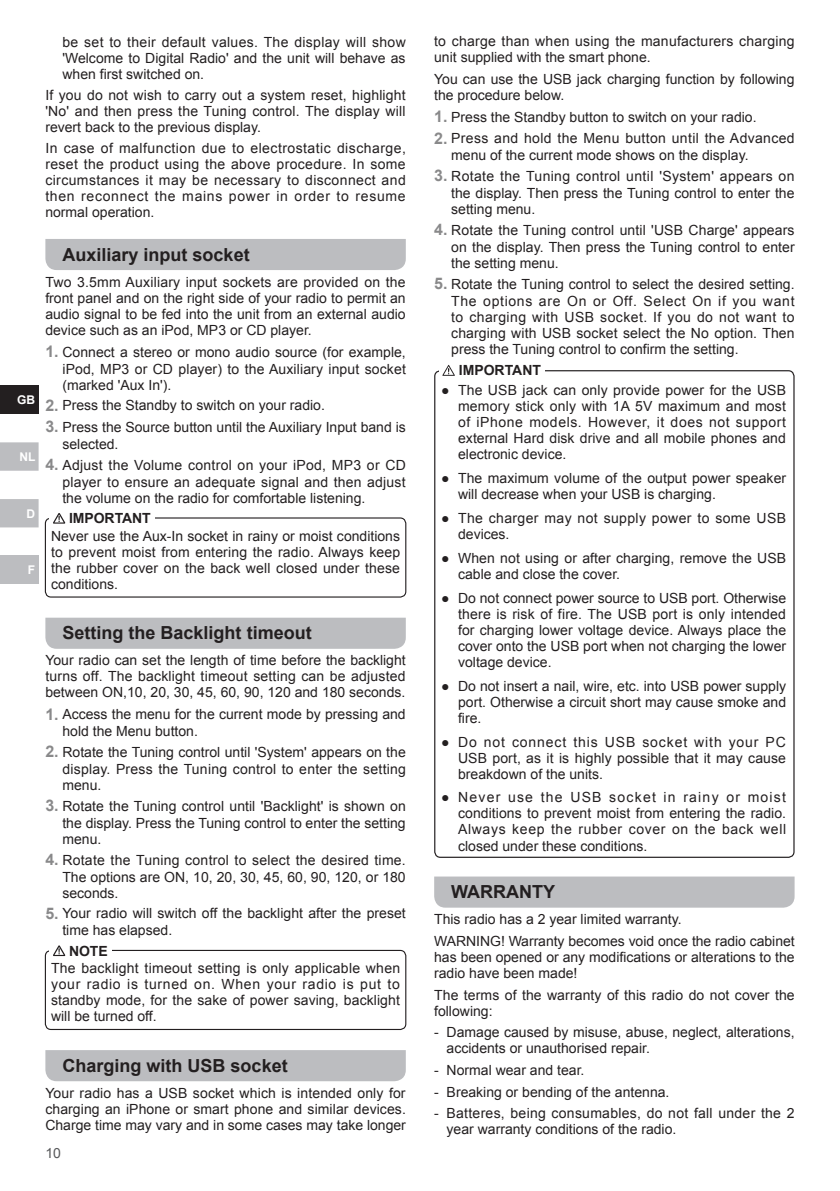
<style>
.page{position:relative;width:840px;height:1191px;background:#fff}
.page>*{position:absolute;margin:0;border:0;box-sizing:border-box;transform-origin:0 0}
.t1{font:700 18px "Arial";color:#231f20}
.t2{font:14px/16px "Arial";color:#231f20;text-align:justify}
.t3{font:14px/17px "Arial";letter-spacing:.025em;color:#231f20}
.t4{font:14px/16px "Arial";letter-spacing:.02em;color:#231f20}
.t5{font:700 14px "Arial";letter-spacing:-.005em;color:#231f20}
.t6{font:14px "Arial";color:#57585a}
.t7{font:700 12px "Arial";color:#fff}
.s1{font-weight:700;font-size:16px;color:#89898a}
</style>
<div class="page">
<div style="left:0;top:386px;width:39px;height:28px;background:#231f20"></div>
<svg style="left:0;top:442px;width:39px;height:85px"></svg>
<div style="left:0;top:556px;width:39px;height:28px;background:#bcbdc0"></div>
<div style="left:45px;top:239px;width:360px;height:31px;background:#bcbdc0"></div>
<div style="left:45px;top:517px;width:361px;height:80px;border:1px solid #231f20;border-radius:6px"></div>
<svg style="left:45px;top:617px;width:360px;height:32px;background:#bebfc2"></svg>
<div style="left:45px;top:950px;width:361px;height:80px;border:1px solid #231f20;border-radius:6px"></div>
<div style="left:45px;top:1050px;width:360px;height:31px;background:#bcbdc0"></div>
<div style="left:49px;top:511px;width:105px;height:14px;background:#fff"></div>
<svg style="left:53px;top:513px;width:12px;height:10px"></svg>
<div style="left:49px;top:943px;width:62px;height:14px;background:#fff"></div>
<svg style="left:53px;top:945px;width:12px;height:11px"></svg>
<div style="left:434px;top:876px;width:360px;height:31px;background:#bcbdc0"></div>
<svg style="left:442px;top:365px;width:12px;height:11px"></svg>
<p class="t7" style="left:17px;top:395px;width:19px">GB</p>
<p class="t7" style="left:19px;top:452px;width:17px">NL</p>
<p class="t7" style="left:26px;top:509px;width:10px">D</p>
<p class="t7" style="left:28px;top:565px;width:9px">F</p>
<p class="t2" style="left:62px;top:36px;width:345px">be set to their default values. The display will show 'Welcome to Digital Radio' and the unit will behave as when first switched on.</p>
<p class="t2" style="left:45px;top:88px;width:361px">If you do not wish to carry out a system reset, highlight 'No' and then press the Tuning control. The display will revert back to the previous display.</p>
<p class="t2" style="left:45px;top:142px;width:362px">In case of malfunction due to electrostatic discharge, reset the product using the above procedure. In some circumstances it may be necessary to disconnect and then reconnect the mains power in order to resume normal operation.</p>
<p class="t1" style="left:62px;top:248px;width:189px">Auxiliary input socket</p>
<p class="t2" style="left:45px;top:275px;width:361px">Two 3.5mm Auxiliary input sockets are provided on the front panel and on the right side of your radio to permit an audio signal to be fed into the unit from an external audio device such as an iPod, MP3 or CD player.</p>
<p class="t2" style="left:62px;top:345px;width:345px;text-indent:-17px"><span class="s1">1.</span> Connect a stereo or mono audio source (for example, iPod, MP3 or CD player) to the Auxiliary input socket (marked 'Aux In').</p>
<p class="t2" style="left:45px;top:399px;width:281px"><span class="s1">2.</span> Press the Standby to switch on your radio.</p>
<p class="t2" style="left:62px;top:420px;width:345px;line-height:17px;text-indent:-17px"><span class="s1">3.</span> Press the Source button until the Auxiliary Input band is selected.</p>
<p class="t2" style="left:62px;top:458px;width:345px;text-indent:-17px"><span class="s1">4.</span> Adjust the Volume control on your iPod, MP3 or CD player to ensure an adequate signal and then adjust the volume on the radio for comfortable listening.</p>
<p class="t5" style="left:69px;top:513px;width:83px">IMPORTANT</p>
<p class="t2" style="left:51px;top:529px;width:350px">Never use the Aux-In socket in rainy or moist conditions to prevent moist from entering the radio. Always keep the rubber cover on the back well closed under these conditions.</p>
<p class="t1" style="left:62px;top:626px;width:251px">Setting the Backlight timeout</p>
<p class="t2" style="left:45px;top:654px;width:362px">Your radio can set the length of time before the backlight turns off. The backlight timeout setting can be adjusted between ON,10, 20, 30, 45, 60, 90, 120 and 180 seconds.</p>
<p class="t2" style="left:62px;top:707px;width:344px;line-height:17px;text-indent:-17px"><span class="s1">1.</span> Access the menu for the current mode by pressing and hold the Menu button.</p>
<p class="t2" style="left:62px;top:745px;width:345px;text-indent:-17px"><span class="s1">2.</span> Rotate the Tuning control until 'System' appears on the display. Press the Tuning control to enter the setting menu.</p>
<p class="t2" style="left:62px;top:799px;width:345px;text-indent:-17px"><span class="s1">3.</span> Rotate the Tuning control until 'Backlight' is shown on the display. Press the Tuning control to enter the setting menu.</p>
<p class="t2" style="left:62px;top:852px;width:345px;text-indent:-17px"><span class="s1">4.</span> Rotate the Tuning control to select the desired time.<br>The options are ON, 10, 20, 30, 45, 60, 90, 120, or 180 seconds.</p>
<p class="t2" style="left:62px;top:906px;width:345px;line-height:17px;text-indent:-17px"><span class="s1">5.</span> Your radio will switch off the backlight after the preset time has elapsed.</p>
<p class="t5" style="left:69px;top:945px;width:40px">NOTE</p>
<p class="t2" style="left:51px;top:961px;width:350px">The backlight timeout setting is only applicable when your radio is turned on. When your radio is put to standby mode, for the sake of power saving, backlight will be turned off.</p>
<p class="t1" style="left:62px;top:1058px;width:227px">Charging with USB socket</p>
<p class="t2" style="left:45px;top:1086px;width:362px">Your radio has a USB socket which is intended only for charging an iPhone or smart phone and similar devices.<br>Charge time may vary and in some cases may take longer</p>
<p class="t6" style="left:45px;top:1147px;width:17px">10</p>
<p class="t2" style="left:434px;top:34px;width:362px">to charge than when using the manufacturers charging unit supplied with the smart phone.</p>
<p class="t2" style="left:434px;top:72px;width:361px">You can use the USB jack charging function by following the procedure below.</p>
<p class="t2" style="left:434px;top:110px;width:324px"><span class="s1">1.</span> Press the Standby button to switch on your radio.</p>
<p class="t3" style="left:451px;top:131px;width:345px;text-indent:-17px"><span class="s1">2.</span> Press and hold the Menu button until the Advanced menu of the current mode shows on the display.</p>
<p class="t2" style="left:451px;top:169px;width:345px;text-indent:-17px"><span class="s1">3.</span> Rotate the Tuning control until 'System' appears on the display. Then press the Tuning control to enter the setting menu.</p>
<p class="t2" style="left:451px;top:223px;width:345px;text-indent:-17px"><span class="s1">4.</span> Rotate the Tuning control until 'USB Charge' appears on the display. Then press the Tuning control to enter the setting menu.</p>
<p class="t2" style="left:451px;top:277px;width:345px;text-indent:-17px"><span class="s1">5.</span> Rotate the Tuning control to select the desired setting.<br>The options are On or Off. Select On if you want to charging with USB socket. If you do not want to charging with USB socket select the No option. Then press the Tuning control to confirm the setting.</p>
<p class="t2" style="left:458px;top:382px;width:329px;text-indent:-17px">● The USB jack can only provide power for the USB memory stick only with 1A 5V maximum and most of iPhone models. However, it does not support external Hard disk drive and all mobile phones and electronic device.</p>
<p class="t2" style="left:458px;top:470px;width:329px;text-indent:-17px">● The maximum volume of the output power speaker will decrease when your USB is charging.</p>
<p class="t3" style="left:458px;top:510px;width:329px;line-height:16px;text-indent:-17px">● The charger may not supply power to some USB devices.</p>
<p class="t2" style="left:458px;top:550px;width:329px;text-indent:-17px">● When not using or after charging, remove the USB cable and close the cover.</p>
<p class="t2" style="left:458px;top:590px;width:329px;text-indent:-17px">● Do not connect power source to USB port. Otherwise there is risk of fire. The USB port is only intended for charging lower voltage device. Always place the cover onto the USB port when not charging the lower voltage device.</p>
<p class="t2" style="left:458px;top:678px;width:329px;text-indent:-17px">● Do not insert a nail, wire, etc. into USB power supply port. Otherwise a circuit short may cause smoke and fire.</p>
<p class="t2" style="left:458px;top:733px;width:329px;text-indent:-17px">● Do not connect this USB socket with your PC USB port, as it is highly possible that it may cause breakdown of the units.</p>
<p class="t2" style="left:458px;top:789px;width:329px;text-indent:-17px">● Never use the USB socket in rainy or moist conditions to prevent moist from entering the radio.<br>Always keep the rubber cover on the back well closed under these conditions.</p>
<p class="t5" style="left:458px;top:365px;width:84px">IMPORTANT</p>
<p class="t1" style="left:451px;top:885px;width:105px">WARRANTY</p>
<p class="t2" style="left:434px;top:909px;width:362px;line-height:21.6px">This radio has a 2 year limited warranty.<br>WARNING! Warranty becomes void once the radio cabinet</p>
<p class="t2" style="left:434px;top:949px;width:362px">has been opened or any modifications or alterations to the radio have been made!</p>
<p class="t2" style="left:434px;top:988px;width:362px">The terms of the warranty of this radio do not cover the following:</p>
<p class="t2" style="left:446px;top:1025px;width:349px;text-indent:-12px">- Damage caused by misuse, abuse, neglect, alterations, accidents or unauthorised repair.</p>
<p class="t2" style="left:434px;top:1063px;width:152px">- Normal wear and tear.</p>
<p class="t2" style="left:434px;top:1085px;width:237px">- Breaking or bending of the antenna.</p>
<p class="t4" style="left:446px;top:1106px;width:349px;text-indent:-12px">- Batteres, being consumables, do not fall under the 2 year warranty conditions of the radio.</p>
</div>
